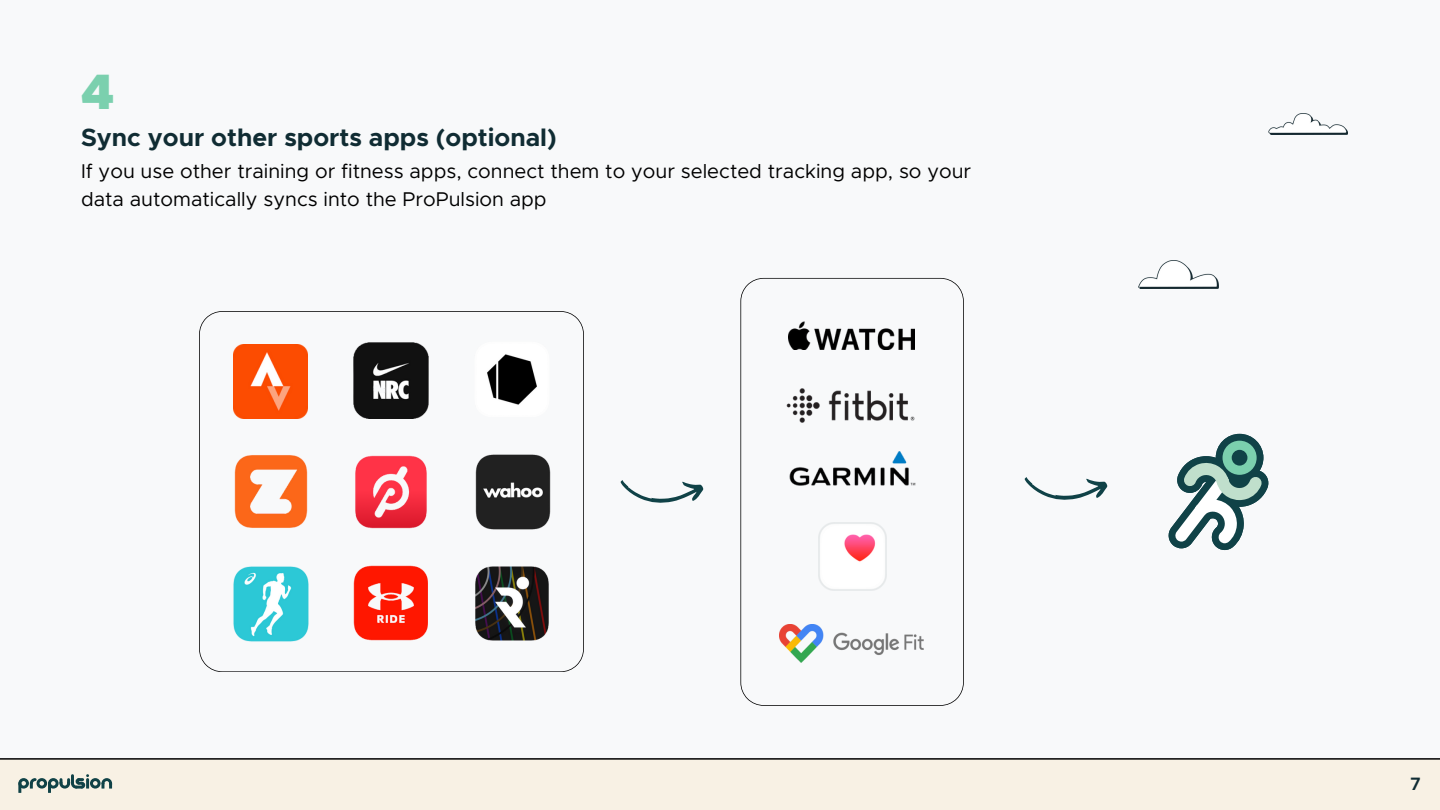
<style>
.page{position:relative;width:1440px;height:810px;background:#f8f9fa}
.page>*{position:absolute;margin:0;border:0;box-sizing:border-box;transform-origin:0 0}
.t1{font:900 50px "Metropolis";color:#7bd0ae}
.t2{font:700 25px "Metropolis";color:#102c33}
.t3{font:20px/27.8px "Metropolis";color:#000}
.t4{font:600 18px "Metropolis";color:#102c33}
</style>
<div class="page">
<svg style="left:740px;top:278px;width:224px;height:428px"></svg>
<img style="left:787px;top:387px;width:128px;height:36px">
<img style="left:789px;top:451px;width:126px;height:35px">
<img style="left:818px;top:522px;width:68px;height:68px">
<svg style="left:199px;top:311px;width:385px;height:361px"></svg>
<img style="left:233px;top:566px;width:76px;height:76px">
<img style="left:353px;top:343px;width:76px;height:75px">
<img style="left:234px;top:344px;width:74px;height:74px">
<img style="left:354px;top:566px;width:74px;height:75px">
<img style="left:234px;top:455px;width:74px;height:74px">
<img style="left:354px;top:455px;width:74px;height:73px">
<img style="left:474px;top:341px;width:76px;height:76px">
<img style="left:475px;top:567px;width:74px;height:74px">
<img style="left:475px;top:454px;width:75px;height:75px">
<svg style="left:1169px;top:434px;width:99px;height:116px"></svg>
<img style="left:780px;top:625px;width:144px;height:37px">
<svg style="left:620px;top:480px;width:84px;height:23px"></svg>
<svg style="left:1024px;top:477px;width:84px;height:23px"></svg>
<div style="left:0;top:759px;width:1440px;height:51px;background:#f8f1e4"></div>
<img style="left:788px;top:322px;width:127px;height:28px">
<div style="left:18px;top:778px;width:11px;height:11px;border:3px solid #104247;border-radius:50%"></div>
<svg style="left:18px;top:782px;width:3px;height:11px"></svg>
<div style="left:48px;top:778px;width:11px;height:11px;border:3px solid #104247;border-radius:50%"></div>
<svg style="left:48px;top:782px;width:3px;height:11px"></svg>
<div style="left:37px;top:778px;width:10px;height:11px;border:3px solid #104247;border-radius:50%"></div>
<div style="left:90px;top:778px;width:11px;height:11px;border:3px solid #104247;border-radius:50%"></div>
<svg style="left:101px;top:778px;width:11px;height:11px"></svg>
<svg style="left:28px;top:777px;width:10px;height:12px"></svg>
<svg style="left:58px;top:776px;width:31px;height:14px"></svg>
<img style="left:1139px;top:260px;width:79px;height:29px">
<img style="left:1268px;top:114px;width:80px;height:21px">
<p class="t1" style="left:81px;top:69px;width:35px">4</p>
<h1 class="t2" style="left:81px;top:126px;width:477px">Sync your other sports apps (optional)</h1>
<p class="t3" style="left:81px;top:159px;width:892px">If you use other training or fitness apps, connect them to your selected tracking app, so your data automatically syncs into the ProPulsion app</p>
<p class="t4" style="left:1410px;top:776px;width:12px">7</p>
</div>
